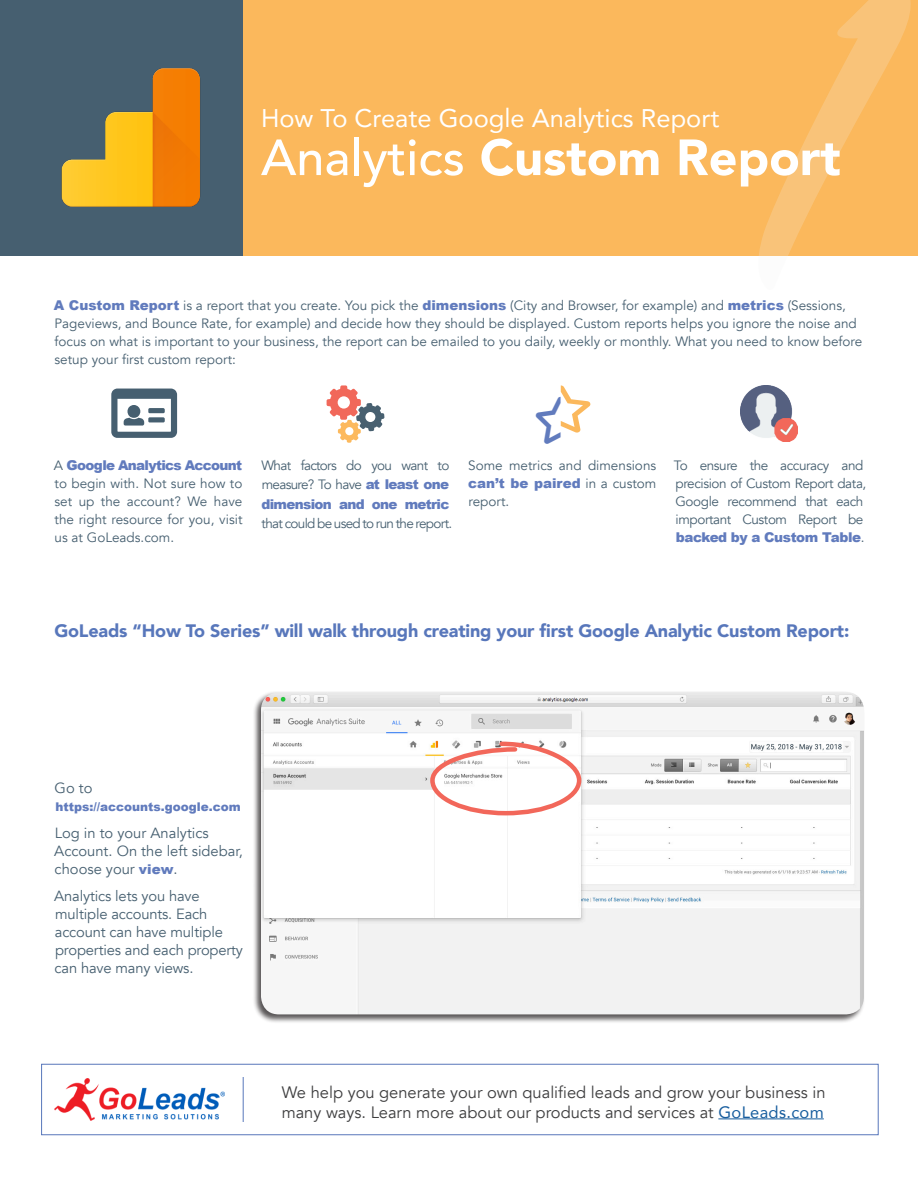
<style>
.page{position:relative;width:918px;height:1188px;background:#fff}
.page>*{position:absolute;margin:0;border:0;box-sizing:border-box;transform-origin:0 0}
.t1{font:490.8px "Sign Painter House Script";color:#f1f3f3}
.t2{font:900 50.25px "Avenir";color:#fff}
.t3{font:25.5px "Avenir";color:#fff}
.HEADING1{font:900 18px "Avenir";letter-spacing:-.01em;color:#5877bb}
.t4{font:16.5px/19.8px "Avenir";color:#3e3e3f}
.BODY{font:14.7px/18px "Avenir";letter-spacing:-.01em;color:#465f70}
.BODY-2{font:13.5px/18px "Avenir";color:#465f70;text-align:justify}
.BODY-3{font:13.5px/18px "Avenir";letter-spacing:-.03em;color:#465f70}
.BODY-4{font:13.5px/19.5px "Avenir";letter-spacing:-.05em;color:#465f70}
.BODY-5{font:900 12px "Arial";color:#617bbd}
.s1{font-weight:500}
.s2{font-family:"Arial";font-weight:900;color:#617bbd}
.s3{font-family:"Arial";font-weight:900;font-size:13.5px;color:#617bbd}
.s4{color:#175d9e}
</style>
<div class="page">
<div style="left:41px;top:1064px;width:837px;height:71px;border:1px solid #5877bb"></div>
<img style="left:54px;top:1079px;width:171px;height:41px">
<hr style="left:243px;top:1077px;width:1px;height:45px;background:#5877bb">
<hr style="left:718px;top:1118px;width:106px;height:1px;background:#175d9e">
<div style="left:1px;top:0;width:242px;height:256px;background:#465f70"></div>
<div style="left:243px;top:0;width:675px;height:256px;background:#fbb85c"></div>
<img style="left:0;top:30px;width:201px;height:189px">
<svg style="left:327px;top:385px;width:57px;height:57px"></svg>
<img style="left:740px;top:385px;width:58px;height:56px">
<div style="left:252px;top:691px;width:613px;height:333px;background:#231f20;opacity:.75"></div>
<img style="left:261px;top:692px;width:603px;height:322px">
<svg style="left:428px;top:739px;width:156px;height:79px"></svg>
<svg style="left:560px;top:385px;width:30px;height:48px"></svg>
<h1 class="t1" style="left:760px;top:-174px;width:108px">1</h1>
<p class="t3" style="left:261px;top:98px;width:460px">How To Create Google Analytics Report</p>
<p class="t2" style="left:261px;top:115px;width:581px"><span class="s1">Analytics</span> Custom Report</p>
<p class="BODY-2" style="left:54px;top:297px;width:810px;text-align:left"><span class="s2">A Custom Report</span> is a report that you create. You pick the <span class="s2">dimensions</span> (City and Browser, for example) and <span class="s2">metrics</span> (Sessions, Pageviews, and Bounce Rate, for example) and decide how they should be displayed. Custom reports helps you ignore the noise and focus on what is important to your business, the report can be emailed to you daily, weekly or monthly. What you need to know before setup your first custom report:</p>
<p class="BODY-2" style="left:54px;top:457px;width:190px">A <span class="s2">Google Analytics Account </span>to begin with. Not sure how to set up the account? We have the right resource for you, visit us at GoLeads.com.</p>
<p class="BODY-4" style="left:262px;top:456px;width:192px">What factors do you want to measure? To have <span class="s2">at least one dimension and one metric </span>that could be used to run the report.</p>
<p class="BODY-2" style="left:468px;top:457px;width:190px">Some metrics and dimensions <span class="s2">can’t be paired</span> in a custom report.</p>
<p class="BODY-3" style="left:674px;top:457px;width:194px">To ensure the accuracy and precision of Custom Report data,<br>Google recommend that each important Custom Report be <span class="s2">backed by a Custom Table</span>.</p>
<p class="HEADING1" style="left:54px;top:616px;width:797px">GoLeads “How To Series” will walk through creating your first Google Analytic Custom Report:</p>
<p class="BODY" style="left:55px;top:779px;width:39px">Go to</p>
<p class="BODY-5" style="left:55px;top:798px;width:187px">https://accounts.google.com</p>
<p class="BODY" style="left:54px;top:824px;width:190px">Log in to your Analytics<br>Account. On the left sidebar, choose your <span class="s3">view</span>.</p>
<p class="BODY" style="left:54px;top:887px;width:190px">Analytics lets you have multiple accounts. Each account can have multiple properties and each property can have many views.</p>
<p class="t4" style="left:282px;top:1083px;width:545px">We help you generate your own qualified leads and grow your business in many ways. Learn more about our products and services at <span class="s4">GoLeads.com</span></p>
</div>
